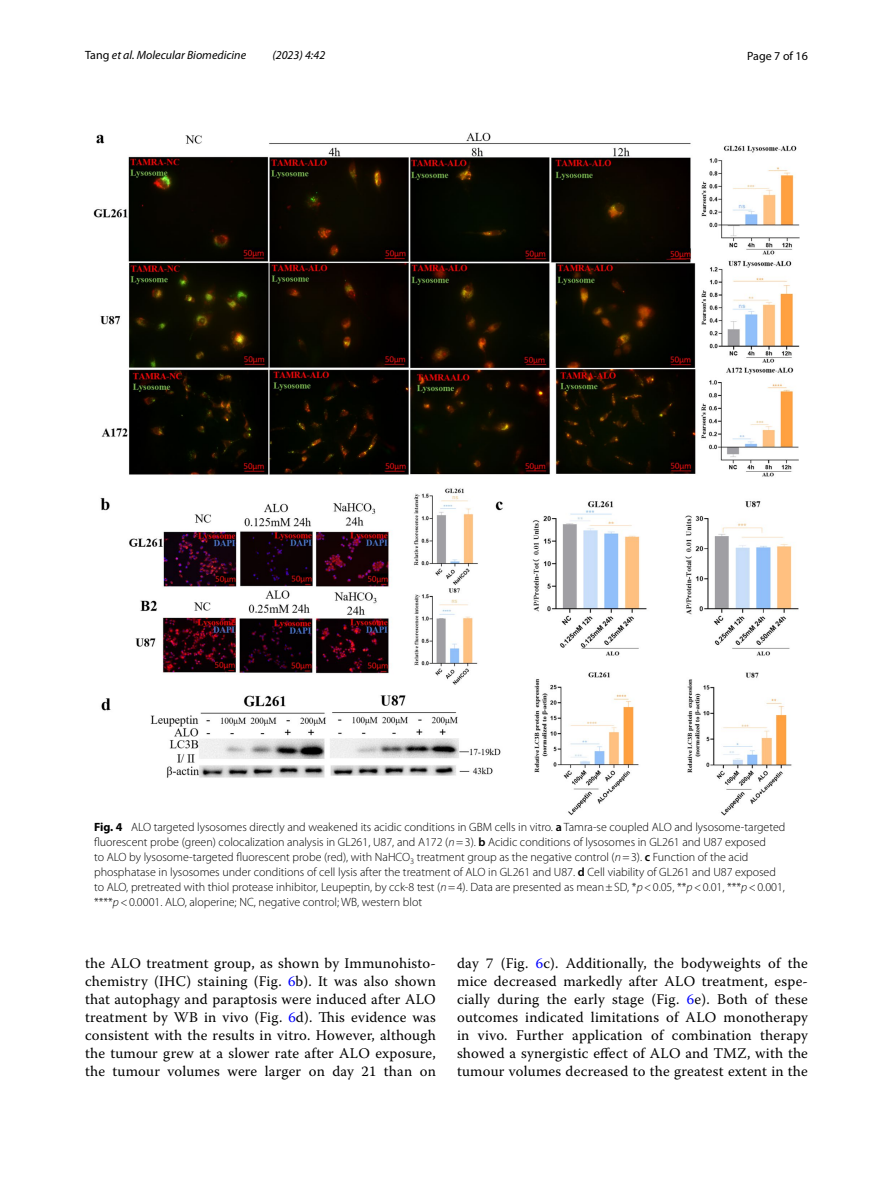
<style>
.page{position:relative;width:893px;height:1187px;background:#fff}
.page>*{position:absolute;margin:0;border:0;box-sizing:border-box;transform-origin:0 0}
.t1{font:14.7px/18px "Warnock Pro";letter-spacing:.015em;color:#000;text-align:justify}
.t2{font:300 12px/15px "Myriad Pro";color:#000}
.t3{font:italic 12px "Myriad Pro";color:#000}
.t4{font:12px "Myriad Pro";color:#000}
.s1{font-style:normal}
.s2{font-weight:700}
.s3{font-weight:600}
.s4{font-style:italic}
.s5{color:#00f}
</style>
<div class="page">
<img style="left:93px;top:133px;width:707px;height:682px">
<p class="t3" style="left:85px;top:48px;width:163px"><span class="s1">Tang</span> et al. Molecular Biomedicine</p>
<p class="t3" style="left:272px;top:48px;width:54px">(2023) 4:42</p>
<p class="t4" style="left:747px;top:48px;width:62px">Page 7 of 16</p>
<p class="t2" style="left:94px;top:819px;width:693px"><span class="s2">Fig. 4</span> ALO targeted lysosomes directly and weakened its acidic conditions in GBM cells in vitro. <span class="s3">a</span> Tamra-se coupled ALO and lysosome-targeted fluorescent probe (green) colocalization analysis in GL261, U87, and A172 (<span class="s4">n</span>=3). <span class="s3">b</span> Acidic conditions of lysosomes in GL261 and U87 exposed<br>to ALO by lysosome-targeted fluorescent probe (red), with -NaHCO<sub>3</sub> treatment group as the negative control (<span class="s4">n</span>=3). <span class="s3">c</span> Function of the acid phosphatase in lysosomes under conditions of cell lysis after the treatment of ALO in GL261 and U87. <span class="s3">d</span> Cell viability of GL261 and U87 exposed to ALO, pretreated with thiol protease inhibitor, Leupeptin, by cck-8 test (<span class="s4">n</span>=4). Data are presented as mean±SD, *<span class="s4">p</span>&lt;0.05, **<span class="s4">p</span>&lt;0.01, ***<span class="s4">p</span>&lt;0.001, ****<span class="s4">p</span>&lt;0.0001. ALO, aloperine; NC, negative control; WB, western blot</p>
<p class="t1" style="left:85px;top:953px;width:352px">the ALO treatment group, as shown by Immunohisto&shy;chemistry (IHC) staining (Fig. <span class="s5">6</span>b). It was also shown that autophagy and paraptosis were induced after ALO treatment by WB in vivo (Fig. <span class="s5">6</span>d). This evidence was consistent with the results in vitro. However, although the tumour grew at a slower rate after ALO exposure, the tumour volumes were larger on day 21 than on</p>
<p class="t1" style="left:457px;top:953px;width:352px">day 7 (Fig. <span class="s5">6</span>c). Additionally, the bodyweights of the mice decreased markedly after ALO treatment, espe&shy;cially during the early stage (Fig. <span class="s5">6</span>e). Both of these outcomes indicated limitations of ALO monotherapy in vivo. Further application of combination therapy showed a synergistic effect of ALO and TMZ, with the tumour volumes decreased to the greatest extent in the</p>
</div>
